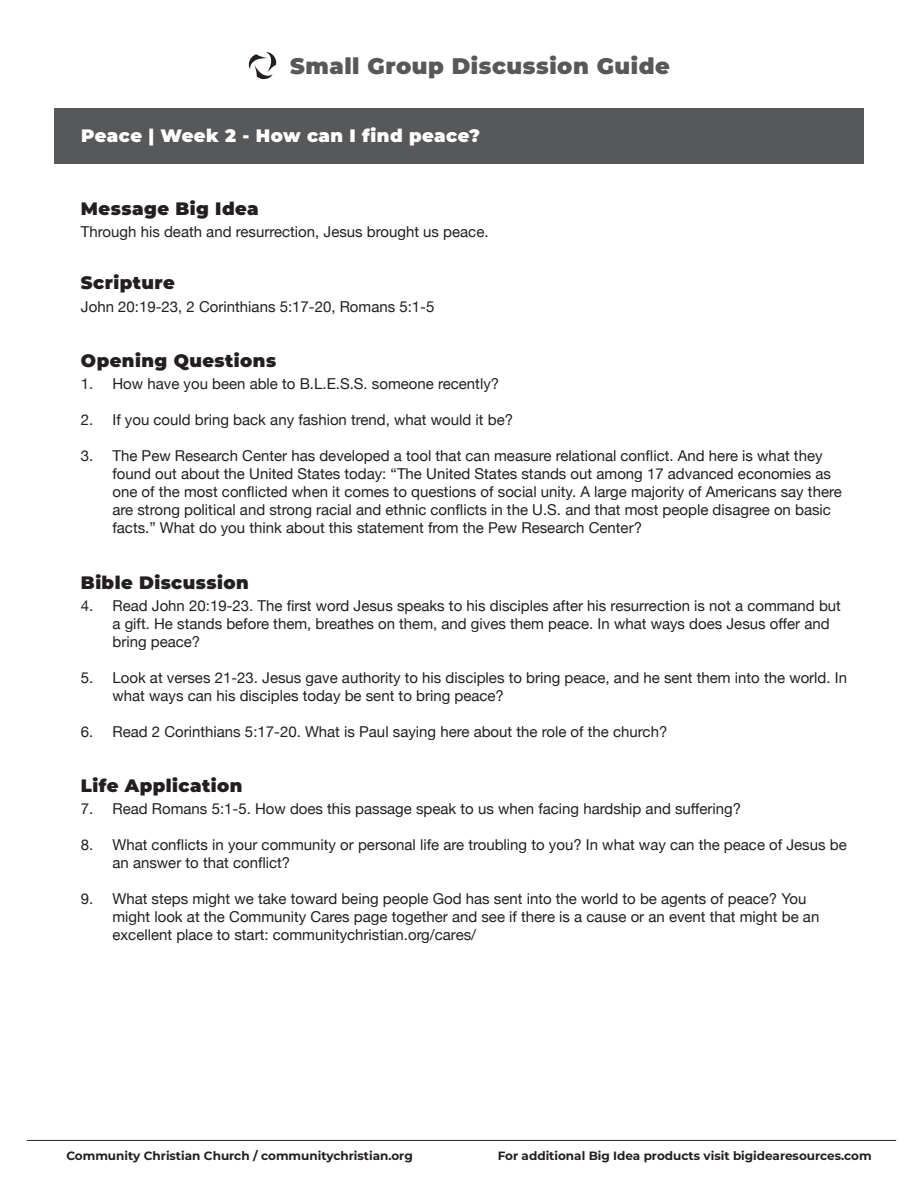
<style>
.page{position:relative;width:918px;height:1188px;background:#fff}
.page>*{position:absolute;margin:0;border:0;box-sizing:border-box;transform-origin:0 0}
.t1{font:900 22.5px "Montserrat";letter-spacing:.025em;color:#57585a}
.Title_medium{font:900 18px "Montserrat";letter-spacing:.025em;color:#231f20}
.Title_medium-2{font:900 18px "Montserrat";letter-spacing:.025em;color:#fff}
.Questions{font:15px/18px "Helvetica Neue";color:#231f20}
.t2{font:700 12px "Montserrat";color:#231f20}
</style>
<div class="page">
<hr style="left:27px;top:1140px;width:869px;height:1px;background:#231f20">
<div style="left:54px;top:108px;width:810px;height:55px;background:#57585a"></div>
<svg style="left:248px;top:52px;width:29px;height:28px"></svg>
<h1 class="t1" style="left:290px;top:51px;width:381px">Small Group Discussion Guide</h1>
<p class="Title_medium-2" style="left:81px;top:124px;width:400px">Peace | Week 2 - How can I find peace?</p>
<p class="Title_medium" style="left:81px;top:196px;width:179px">Message Big Idea</p>
<p class="Questions" style="left:81px;top:223px;width:409px">Through his death and resurrection, Jesus brought us peace.</p>
<p class="Title_medium" style="left:81px;top:271px;width:95px">Scripture</p>
<p class="Questions" style="left:81px;top:298px;width:355px">John 20:19-23, 2 Corinthians 5:17-20, Romans 5:1-5</p>
<p class="Title_medium" style="left:81px;top:349px;width:197px">Opening Questions</p>
<p class="Questions" style="left:81px;top:376px;width:420px">1. How have you been able to B.L.E.S.S. someone recently?</p>
<p class="Questions" style="left:81px;top:412px;width:434px">2. If you could bring back any fashion trend, what would it be?</p>
<p class="Questions" style="left:112px;top:448px;width:731px;text-indent:-32px">3. The Pew Research Center has developed a tool that can measure relational conflict. And here is what they found out about the United States today: “The United States stands out among 17 advanced economies as one of the most conflicted when it comes to questions of social unity. A large majority of Americans say there are strong political and strong racial and ethnic conflicts in the U.S. and that most people disagree on basic facts.” What do you think about this statement from the Pew Research Center?</p>
<p class="Title_medium" style="left:81px;top:570px;width:169px">Bible Discussion</p>
<p class="Questions" style="left:112px;top:597px;width:730px;text-indent:-32px">4. Read John 20:19-23. The first word Jesus speaks to his disciples after his resurrection is not a command but a gift. He stands before them, breathes on them, and gives them peace. In what ways does Jesus offer and bring peace?</p>
<p class="Questions" style="left:112px;top:669px;width:736px;text-indent:-32px">5. Look at verses 21-23. Jesus gave authority to his disciples to bring peace, and he sent them into the world. In what ways can his disciples today be sent to bring peace?</p>
<p class="Questions" style="left:81px;top:723px;width:588px">6. Read 2 Corinthians 5:17-20. What is Paul saying here about the role of the church?</p>
<p class="Title_medium" style="left:81px;top:774px;width:163px">Life Application</p>
<p class="Questions" style="left:81px;top:801px;width:662px">7. Read Romans 5:1-5. How does this passage speak to us when facing hardship and suffering?</p>
<p class="Questions" style="left:112px;top:837px;width:736px;text-indent:-32px">8. What conflicts in your community or personal life are troubling to you? In what way can the peace of Jesus be an answer to that conflict?</p>
<p class="Questions" style="left:112px;top:891px;width:708px;text-indent:-32px">9. What steps might we take toward being people God has sent into the world to be agents of peace? You might look at the Community Cares page together and see if there is a cause or an event that might be an excellent place to start: communitychristian.org/cares/</p>
<p class="t2" style="left:66px;top:1148px;width:348px">Community Christian Church / communitychristian.org</p>
<p class="t2" style="left:498px;top:1148px;width:375px">For additional Big Idea products visit bigidearesources.com</p>
</div>
